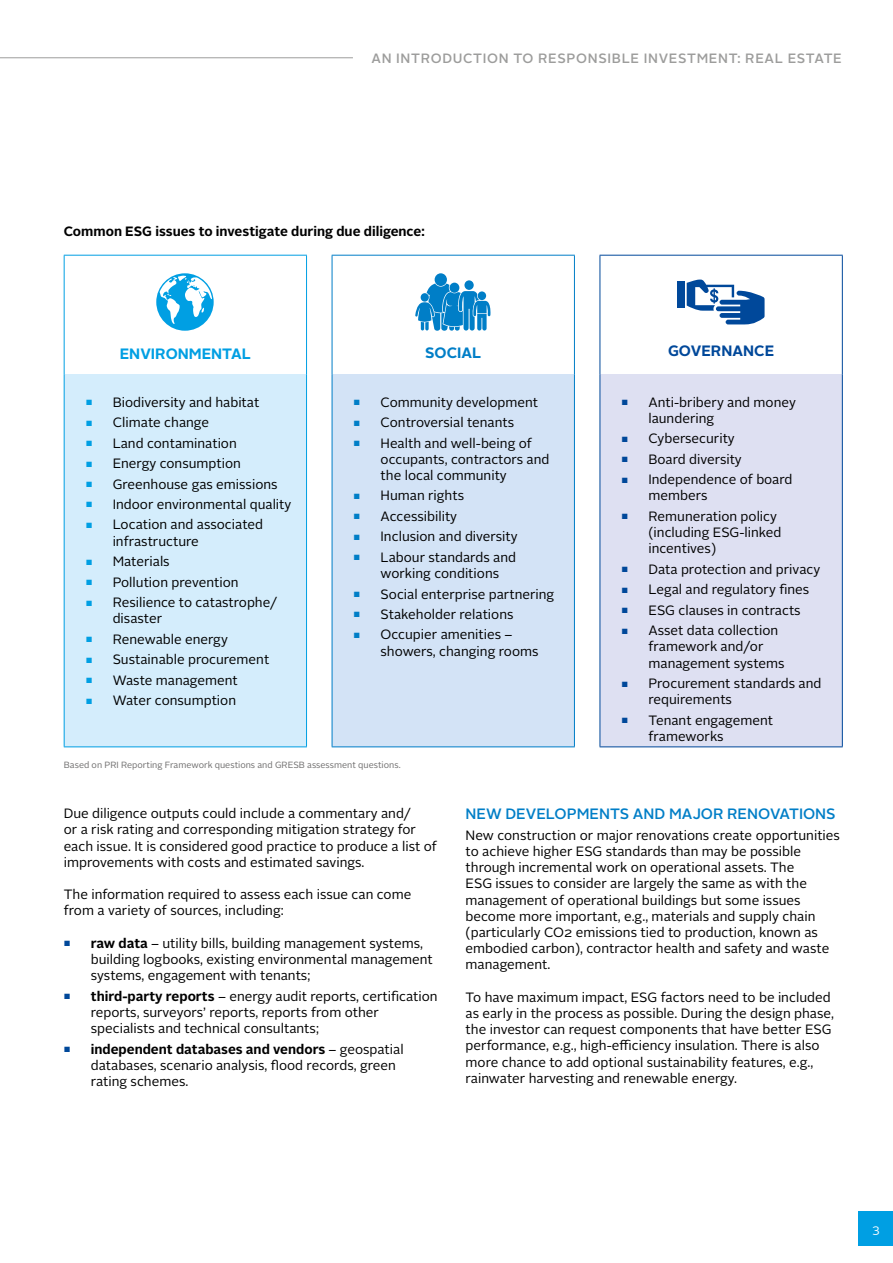
<style>
.page{position:relative;width:893px;height:1263px;background:#fff}
.page>*{position:absolute;margin:0;border:0;box-sizing:border-box;transform-origin:0 0}
.t1{font:500 15px "Alright Sans";color:#007ec7}
.t2{font:700 15px "Alright Sans";color:#009fe3}
.t3{font:700 15px "Alright Sans";color:#00489a}
.t4{font:700 15px "Alright Sans";color:#007ec7}
.t5{font:13.5px/16.2px "Alright Sans";color:#000}
.t6{font:500 13.5px "Alright Sans";letter-spacing:.05em;color:#9d9d9c}
.t7{font:700 13.5px "Alright Sans";color:#000}
.t8{font:12px "Alright Sans";color:#fff}
.t9{font:9px "Alright Sans";color:#706f6f}
.s1{font-size:7.5px;color:#009fe3}
.s2{font-size:7.5px;color:#007ec7}
.s3{font-size:7.5px;color:#00489a}
.s4{font-weight:700}
</style>
<div class="page">
<hr style="left:0;top:57px;width:353px;height:1px;background:#9d9d9c">
<div style="left:859px;top:1212px;width:34px;height:34px;background:#009fe3"></div>
<div style="left:64px;top:374px;width:243px;height:373px;background:#d4edfc"></div>
<hr style="left:64px;top:255px;width:243px;height:1px;background:#009fe3">
<hr style="left:64px;top:256px;width:1px;height:118px;background:#009fe3">
<hr style="left:306px;top:256px;width:1px;height:118px;background:#009fe3">
<hr style="left:64px;top:374px;width:1px;height:372px;background:#009fe3">
<hr style="left:306px;top:374px;width:1px;height:372px;background:#009fe3">
<hr style="left:64px;top:746px;width:243px;height:1px;background:#009fe3">
<div style="left:332px;top:374px;width:242px;height:373px;background:#d3e3f6"></div>
<hr style="left:332px;top:255px;width:243px;height:1px;background:#007ec7">
<hr style="left:332px;top:256px;width:1px;height:118px;background:#007ec7">
<hr style="left:574px;top:256px;width:1px;height:118px;background:#007ec7">
<hr style="left:332px;top:374px;width:1px;height:372px;background:#007ec7">
<hr style="left:574px;top:374px;width:1px;height:372px;background:#007ec7">
<hr style="left:332px;top:746px;width:243px;height:1px;background:#007ec7">
<div style="left:600px;top:374px;width:242px;height:373px;background:#dee0f2"></div>
<hr style="left:600px;top:255px;width:243px;height:1px;background:#00489a">
<hr style="left:600px;top:256px;width:1px;height:118px;background:#00489a">
<hr style="left:842px;top:256px;width:1px;height:118px;background:#00489a">
<hr style="left:600px;top:374px;width:1px;height:372px;background:#00489a">
<hr style="left:842px;top:374px;width:1px;height:372px;background:#00489a">
<hr style="left:600px;top:746px;width:243px;height:1px;background:#00489a">
<div style="left:677px;top:281px;width:7px;height:27px;background:#00489a"></div>
<svg style="left:687px;top:280px;width:78px;height:44px"></svg>
<svg style="left:156px;top:273px;width:58px;height:58px"></svg>
<div style="left:435px;top:273px;width:12px;height:13px;background:#007ec7;border-radius:50%"></div>
<svg style="left:464px;top:280px;width:10px;height:10px"></svg>
<svg style="left:415px;top:284px;width:76px;height:47px"></svg>
<div style="left:478px;top:291px;width:8px;height:9px;background:#007ec7;border-radius:50%"></div>
<p class="t6" style="left:371px;top:49px;width:472px">AN INTRODUCTION TO RESPONSIBLE INVESTMENT: REAL ESTATE</p>
<p class="t7" style="left:64px;top:222px;width:362px">Common ESG issues to investigate during due diligence:</p>
<p class="t2" style="left:120px;top:344px;width:133px">ENVIRONMENTAL</p>
<p class="t5" style="left:86px;top:394px;width:175px"><span class="s1">■</span> Biodiversity and habitat</p>
<p class="t5" style="left:86px;top:415px;width:125px"><span class="s1">■</span> Climate change</p>
<p class="t5" style="left:86px;top:435px;width:153px"><span class="s1">■</span> Land contamination</p>
<p class="t5" style="left:86px;top:455px;width:157px"><span class="s1">■</span> Energy consumption</p>
<p class="t5" style="left:86px;top:476px;width:193px"><span class="s1">■</span> Greenhouse gas emissions</p>
<p class="t5" style="left:86px;top:496px;width:207px"><span class="s1">■</span> Indoor environmental quality</p>
<p class="t5" style="left:113px;top:517px;width:152px;text-indent:-27px"><span class="s1">■</span> Location and associated infrastructure</p>
<p class="t5" style="left:86px;top:553px;width:86px"><span class="s1">■</span> Materials</p>
<p class="t5" style="left:86px;top:574px;width:154px"><span class="s1">■</span> Pollution prevention</p>
<p class="t5" style="left:113px;top:594px;width:166px;text-indent:-27px"><span class="s1">■</span> Resilience to catastrophe/ disaster</p>
<p class="t5" style="left:86px;top:631px;width:144px"><span class="s1">■</span> Renewable energy</p>
<p class="t5" style="left:86px;top:651px;width:185px"><span class="s1">■</span> Sustainable procurement</p>
<p class="t5" style="left:86px;top:672px;width:154px"><span class="s1">■</span> Waste management</p>
<p class="t5" style="left:86px;top:692px;width:152px"><span class="s1">■</span> Water consumption</p>
<p class="t4" style="left:425px;top:342px;width:58px">SOCIAL</p>
<p class="t5" style="left:354px;top:394px;width:186px"><span class="s2">■</span> Community development</p>
<p class="t5" style="left:354px;top:415px;width:162px"><span class="s2">■</span> Controversial tenants</p>
<p class="t5" style="left:381px;top:435px;width:170px;text-indent:-27px"><span class="s2">■</span> Health and well-being of occupants, contractors and the local community</p>
<p class="t5" style="left:354px;top:488px;width:112px"><span class="s2">■</span> Human rights</p>
<p class="t5" style="left:354px;top:508px;width:105px"><span class="s2">■</span> Accessibility</p>
<p class="t5" style="left:354px;top:529px;width:166px"><span class="s2">■</span> Inclusion and diversity</p>
<p class="t5" style="left:381px;top:549px;width:137px;text-indent:-27px"><span class="s2">■</span> Labour standards and working conditions</p>
<p class="t5" style="left:354px;top:586px;width:202px"><span class="s2">■</span> Social enterprise partnering</p>
<p class="t5" style="left:354px;top:606px;width:161px"><span class="s2">■</span> Stakeholder relations</p>
<p class="t5" style="left:381px;top:627px;width:159px;text-indent:-27px"><span class="s2">■</span> Occupier amenities – showers, changing rooms</p>
<p class="t9" style="left:64px;top:758px;width:338px">Based on PRI Reporting Framework questions and GRESB assessment questions.</p>
<p class="t3" style="left:668px;top:341px;width:108px">GOVERNANCE</p>
<p class="t5" style="left:648px;top:394px;width:149px;text-indent:-27px"><span class="s3">■</span> Anti-bribery and money laundering</p>
<p class="t5" style="left:621px;top:431px;width:115px"><span class="s3">■</span> Cybersecurity</p>
<p class="t5" style="left:621px;top:451px;width:122px"><span class="s3">■</span> Board diversity</p>
<p class="t5" style="left:648px;top:472px;width:146px;text-indent:-27px"><span class="s3">■</span> Independence of board members</p>
<p class="t5" style="left:648px;top:508px;width:134px;text-indent:-27px"><span class="s3">■</span> Remuneration policy (including ESG-linked incentives)</p>
<p class="t5" style="left:621px;top:561px;width:200px"><span class="s3">■</span> Data protection and privacy</p>
<p class="t5" style="left:621px;top:582px;width:189px"><span class="s3">■</span> Legal and regulatory fines</p>
<p class="t5" style="left:621px;top:602px;width:181px"><span class="s3">■</span> ESG clauses in contracts</p>
<p class="t5" style="left:648px;top:623px;width:138px;text-indent:-27px"><span class="s3">■</span> Asset data collection framework and/or management systems</p>
<p class="t5" style="left:648px;top:675px;width:174px;text-indent:-27px"><span class="s3">■</span> Procurement standards and requirements</p>
<p class="t5" style="left:648px;top:712px;width:126px;text-indent:-27px"><span class="s3">■</span> Tenant engagement frameworks</p>
<p class="t5" style="left:64px;top:806px;width:375px">Due diligence outputs could include a commentary and/<br>or a risk rating and corresponding mitigation strategy for each issue. It is considered good practice to produce a list of improvements with costs and estimated savings.</p>
<p class="t5" style="left:64px;top:887px;width:349px">The information required to assess each issue can come from a variety of sources, including:</p>
<p class="t5" style="left:91px;top:935px;width:343px;text-indent:-27px"><span class="s3">■</span> <span class="s4">raw data</span> – utility bills, building management systems, building logbooks, existing environmental management systems, engagement with tenants;</p>
<p class="t5" style="left:91px;top:988px;width:348px;text-indent:-27px"><span class="s3">■</span> <span class="s4">third-party reports</span> – energy audit reports, certification reports, surveyors’ reports, reports from other specialists and technical consultants;</p>
<p class="t5" style="left:91px;top:1041px;width:314px;text-indent:-27px"><span class="s3">■</span> <span class="s4">independent databases and vendors</span> – geospatial databases, scenario analysis, flood records, green rating schemes.</p>
<p class="t1" style="left:466px;top:804px;width:372px">NEW DEVELOPMENTS AND MAJOR RENOVATIONS</p>
<p class="t5" style="left:466px;top:827px;width:376px">New construction or major renovations create opportunities to achieve higher ESG standards than may be possible through incremental work on operational assets. The<br>ESG issues to consider are largely the same as with the management of operational buildings but some issues become more important, e.g., materials and supply chain (particularly CO2 emissions tied to production, known as embodied carbon), contractor health and safety and waste management.</p>
<p class="t5" style="left:466px;top:989px;width:370px">To have maximum impact, ESG factors need to be included as early in the process as possible. During the design phase, the investor can request components that have better ESG performance, e.g., high-efficiency insulation. There is also more chance to add optional sustainability features, e.g., rainwater harvesting and renewable energy.</p>
<p class="t8" style="left:872px;top:1221px;width:9px">3</p>
</div>
